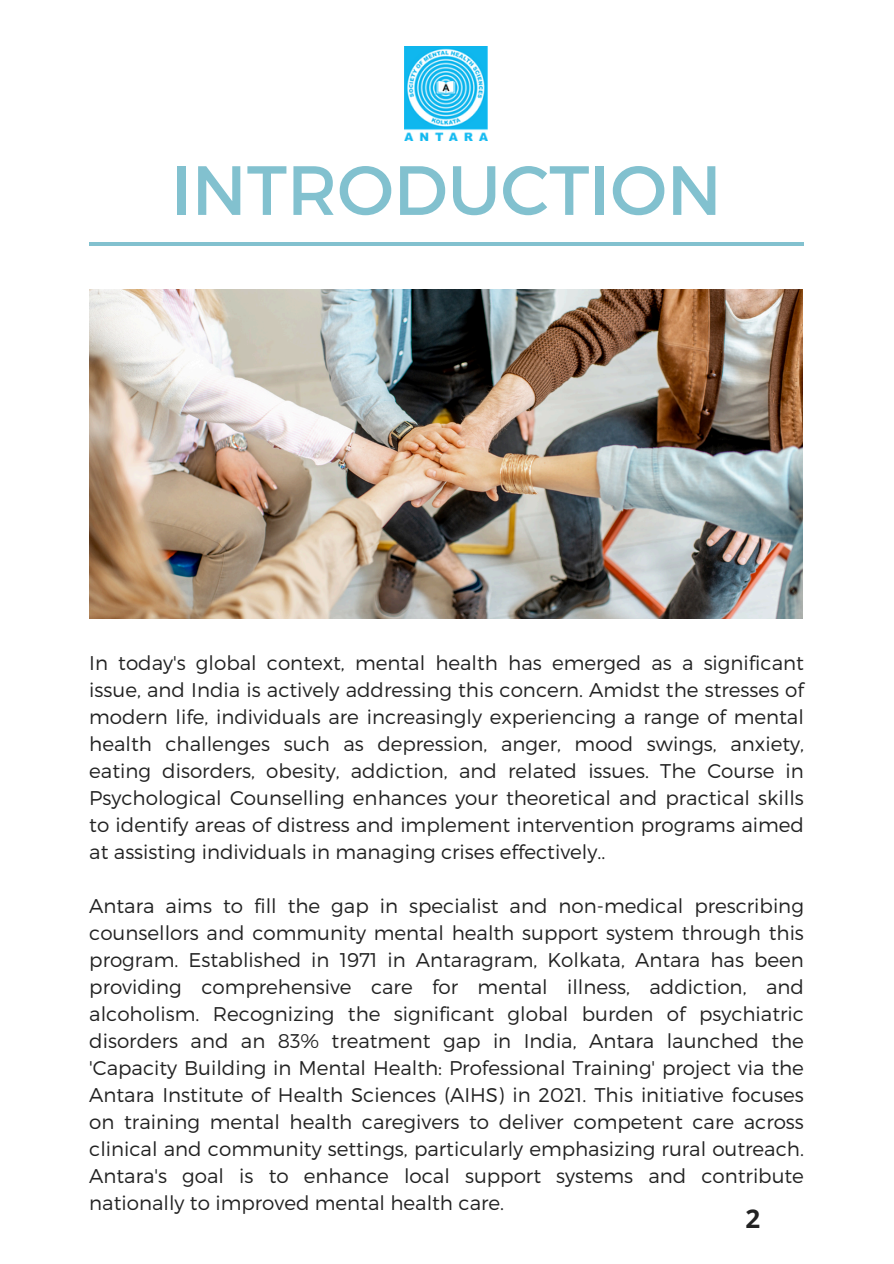
<style>
.page{position:relative;width:894px;height:1264px;background:#fff}
.page>*{position:absolute;margin:0;border:0;box-sizing:border-box;transform-origin:0 0}
.t1{font:69.45px "Montserrat";color:#82c1cf}
.t2{font:700 25.8px "Open Sans";color:#222}
.t3{font:300 19.8px/27px "Montserrat";color:#222;text-align:justify}
</style>
<div class="page">
<hr style="left:89px;top:242px;width:714px;height:3px;background:#82c1cf">
<img style="left:89px;top:290px;width:712px;height:328px">
<img style="left:404px;top:47px;width:83px;height:93px">
<p class="t1" style="left:171px;top:145px;width:552px">INTRODUCTION</p>
<h1 class="t3" style="left:89px;top:648px;width:716px">In today's global context, mental health has emerged as a significant issue, and India is actively addressing this concern. Amidst the stresses of modern life, individuals are increasingly experiencing a range of mental health challenges such as depression, anger, mood swings, anxiety, eating disorders, obesity, addiction, and related issues. The Course in Psychological Counselling enhances your theoretical and practical skills to identify areas of distress and implement intervention programs aimed at assisting individuals in managing crises effectively..</h1>
<p class="t3" style="left:89px;top:891px;width:716px">Antara aims to fill the gap in specialist and non-medical prescribing counsellors and community mental health support system through this program. Established in 1971 in Antaragram, Kolkata, Antara has been providing comprehensive care for mental illness, addiction, and alcoholism. Recognizing the significant global burden of psychiatric disorders and an 83% treatment gap in India, Antara launched the 'Capacity Building in Mental Health: Professional Training' project via the Antara Institute of Health Sciences (AIHS) in 2021. This initiative focuses on training mental health caregivers to deliver competent care across clinical and community settings, particularly emphasizing rural outreach.<br>Antara's goal is to enhance local support systems and contribute nationally to improved mental health care.</p>
<p class="t2" style="left:745px;top:1200px;width:16px">2</p>
</div>
